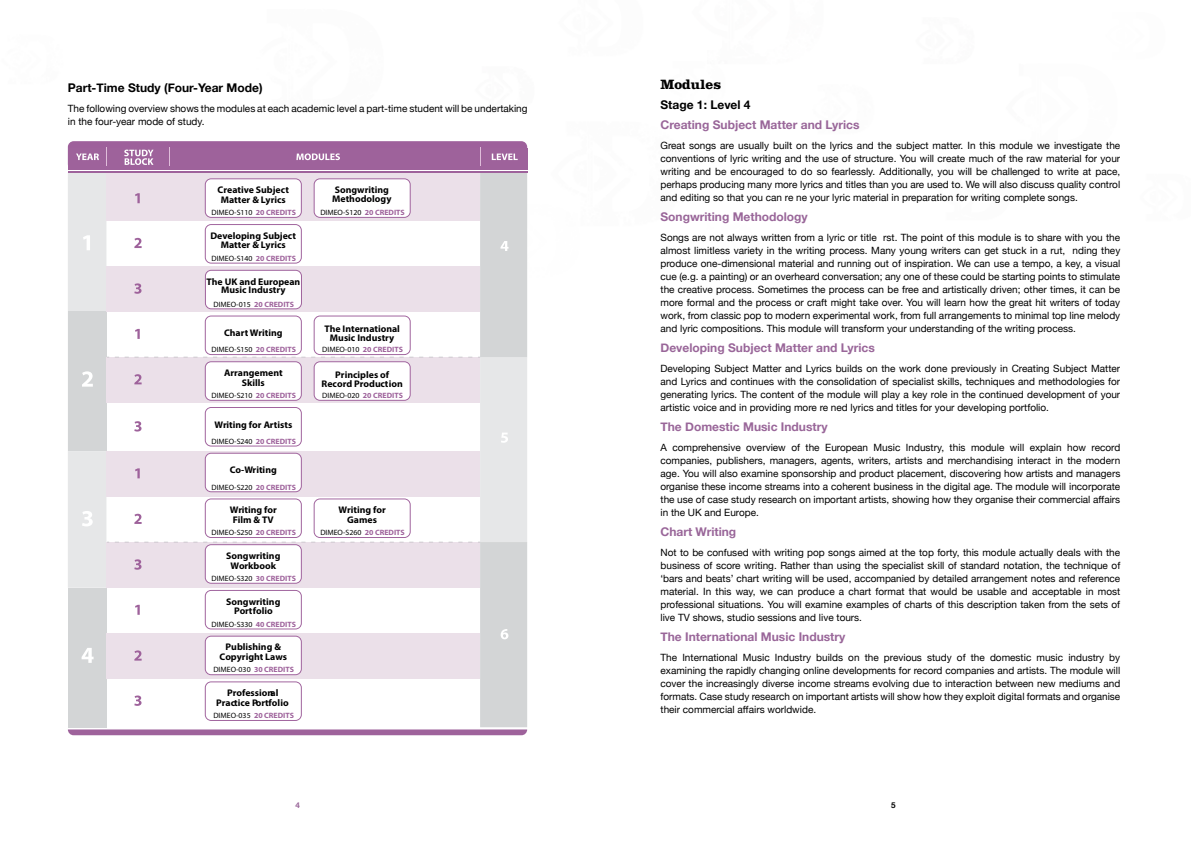
<style>
.page{position:relative;width:1191px;height:842px;background:#fff}
.page>*{position:absolute;margin:0;border:0;box-sizing:border-box;transform-origin:0 0}
.t1{font:700 14px "Clarendon LT Std";color:#000}
.t2{font:700 12px "Helvetica Neue";color:#969}
.t3{font:700 12px "Helvetica Neue";color:#000}
.t4{font:10px/13px "Helvetica Neue";color:#000;text-align:justify}
.t5{font:700 9.6px/9.6px "Myriad Pro";color:#000;text-align:center}
.t6{font:700 8px "Helvetica Neue";color:#969}
.t7{font:700 8px "Helvetica Neue";color:#000}
.t8{font:7.7px "Myriad Pro";color:#000}
.s1{font-weight:700;color:#9e629b}
</style>
<div class="page">
<div style="left:68px;top:141px;width:459px;height:29px;background:#9e609b;border-radius:6px"></div>
<div style="left:68px;top:148px;width:459px;height:22px;background:#9e629b"></div>
<hr style="left:68px;top:171px;width:459px;height:1px;background:#9e629b">
<svg style="left:124px;top:150px;width:29px;height:15px"></svg>
<svg style="left:76px;top:153px;width:23px;height:7px"></svg>
<svg style="left:296px;top:153px;width:44px;height:7px"></svg>
<svg style="left:106px;top:147px;width:1px;height:19px"></svg>
<svg style="left:492px;top:154px;width:26px;height:6px"></svg>
<svg style="left:480px;top:147px;width:1px;height:19px"></svg>
<svg style="left:169px;top:147px;width:1px;height:19px"></svg>
<svg style="left:68px;top:172px;width:459px;height:563px"></svg>
<p class="t3" style="left:68px;top:78px;width:196px">Part-Time Study (Four-Year Mode)</p>
<p class="t4" style="left:68px;top:102px;width:461px">The following overview shows the modules at each academic level a part-time student will be undertaking in the four-year mode of study.</p>
<p class="t5" style="left:218px;top:185px;width:73px">Creative Subject<br>Matter &amp; Lyrics</p>
<p class="t8" style="left:211px;top:208px;width:86px">DIMEO-S110 <span class="s1">20 CREDITS</span></p>
<p class="t5" style="left:210px;top:230px;width:87px">Developing Subject<br>Matter &amp; Lyrics</p>
<p class="t8" style="left:211px;top:254px;width:86px">DIMEO-S140 <span class="s1">20 CREDITS</span></p>
<p class="t5" style="left:206px;top:277px;width:95px;line-height:8.7px">The UK and European<br>Music Industry</p>
<p class="t8" style="left:213px;top:299px;width:82px">DIMEO-015 <span class="s1">20 CREDITS</span></p>
<p class="t5" style="left:224px;top:328px;width:60px">Chart Writing</p>
<p class="t8" style="left:211px;top:345px;width:86px">DIMEO-S150 <span class="s1">20 CREDITS</span></p>
<p class="t5" style="left:224px;top:368px;width:60px">Arrangement<br>Skills</p>
<p class="t8" style="left:211px;top:391px;width:86px">DIMEO-S210 <span class="s1">20 CREDITS</span></p>
<p class="t5" style="left:214px;top:419px;width:79px">Writing for Artists</p>
<p class="t8" style="left:211px;top:437px;width:86px">DIMEO-S240 <span class="s1">20 CREDITS</span></p>
<p class="t5" style="left:230px;top:465px;width:49px">Co-Writing</p>
<p class="t8" style="left:211px;top:482px;width:86px">DIMEO-S220 <span class="s1">20 CREDITS</span></p>
<p class="t5" style="left:230px;top:505px;width:49px">Writing for<br>Film &amp; TV</p>
<p class="t8" style="left:211px;top:528px;width:86px">DIMEO-S250 <span class="s1">20 CREDITS</span></p>
<p class="t5" style="left:226px;top:551px;width:56px">Songwriting<br>Workbook</p>
<p class="t8" style="left:211px;top:574px;width:86px">DIMEO-S320 <span class="s1">30 CREDITS</span></p>
<p class="t5" style="left:226px;top:596px;width:56px">Songwriting<br>Portfolio</p>
<p class="t8" style="left:211px;top:619px;width:86px">DIMEO-S330 <span class="s1">40 CREDITS</span></p>
<p class="t5" style="left:220px;top:642px;width:69px">Publishing &amp;<br>Copyright Laws</p>
<p class="t8" style="left:213px;top:665px;width:82px">DIMEO-030 <span class="s1">30 CREDITS</span></p>
<p class="t5" style="left:216px;top:688px;width:74px">Professional<br>Practice Portfolio</p>
<p class="t8" style="left:213px;top:711px;width:82px">DIMEO-035 <span class="s1">20 CREDITS</span></p>
<p class="t5" style="left:332px;top:185px;width:61px;line-height:8.7px;text-align:left">Songwriting<br>Methodology</p>
<p class="t8" style="left:320px;top:208px;width:86px">DIMEO-S120 <span class="s1">20 CREDITS</span></p>
<p class="t5" style="left:324px;top:324px;width:77px;line-height:8.7px">The International<br>Music Industry</p>
<p class="t8" style="left:322px;top:345px;width:82px">DIMEO-010 <span class="s1">20 CREDITS</span></p>
<p class="t5" style="left:321px;top:370px;width:83px;line-height:8.7px">Principles of<br>Record Production</p>
<p class="t8" style="left:322px;top:391px;width:82px">DIMEO-020 <span class="s1">20 CREDITS</span></p>
<p class="t5" style="left:338px;top:505px;width:49px">Writing for<br>Games</p>
<p class="t8" style="left:320px;top:528px;width:86px">DIMEO-S260 <span class="s1">20 CREDITS</span></p>
<h1 class="t1" style="left:660px;top:76px;width:62px">Modules</h1>
<p class="t3" style="left:660px;top:96px;width:92px">Stage 1: Level 4</p>
<p class="t2" style="left:660px;top:116px;width:200px">Creating Subject Matter and Lyrics</p>
<p class="t4" style="left:660px;top:140px;width:461px">Great songs are usually built on the lyrics and the subject matter. In this module we investigate the conventions of lyric writing and the use of structure. You will create much of the raw material for your writing and be encouraged to do so fearlessly. Additionally, you will be challenged to write at pace, perhaps producing many more lyrics and titles than you are used to. We will also discuss quality control and editing so that you can re ne your lyric material in preparation for writing complete songs.</p>
<p class="t2" style="left:660px;top:208px;width:149px">Songwriting Methodology</p>
<p class="t4" style="left:660px;top:232px;width:461px">Songs are not always written from a lyric or title rst. The point of this module is to share with you the almost limitless variety in the writing process. Many young writers can get stuck in a rut, nding they produce one-dimensional material and running out of inspiration. We can use a tempo, a key, a visual cue (e.g. a painting) or an overheard conversation; any one of these could be starting points to stimulate the creative process. Sometimes the process can be free and artistically driven; other times, it can be more formal and the process or craft might take over. You will learn how the great hit writers of today work, from classic pop to modern experimental work, from full arrangements to minimal top line melody and lyric compositions. This module will transform your understanding of the writing process.</p>
<p class="t2" style="left:660px;top:339px;width:216px">Developing Subject Matter and Lyrics</p>
<p class="t4" style="left:660px;top:363px;width:461px">Developing Subject Matter and Lyrics builds on the work done previously in Creating Subject Matter and Lyrics and continues with the consolidation of specialist skills, techniques and methodologies for generating lyrics. The content of the module will play a key role in the continued development of your artistic voice and in providing more re ned lyrics and titles for your developing portfolio.</p>
<p class="t2" style="left:660px;top:418px;width:169px">The Domestic Music Industry</p>
<p class="t4" style="left:660px;top:442px;width:461px">A comprehensive overview of the European Music Industry, this module will explain how record companies, publishers, managers, agents, writers, artists and merchandising interact in the modern age. You will also examine sponsorship and product placement, discovering how artists and managers organise these income streams into a coherent business in the digital age. The module will incorporate the use of case study research on important artists, showing how they organise their commercial affairs in the UK and Europe.</p>
<p class="t2" style="left:660px;top:523px;width:77px">Chart Writing</p>
<p class="t4" style="left:660px;top:547px;width:461px">Not to be confused with writing pop songs aimed at the top forty, this module actually deals with the business of score writing. Rather than using the specialist skill of standard notation, the technique of ‘bars and beats’ chart writing will be used, accompanied by detailed arrangement notes and reference material. In this way, we can produce a chart format that would be usable and acceptable in most professional situations. You will examine examples of charts of this description taken from the sets of live TV shows, studio sessions and live tours.</p>
<p class="t2" style="left:660px;top:628px;width:186px">The International Music Industry</p>
<p class="t4" style="left:660px;top:652px;width:461px">The International Music Industry builds on the previous study of the domestic music industry by examining the rapidly changing online developments for record companies and artists. The module will cover the increasingly diverse income streams evolving due to interaction between new mediums and formats. Case study research on important artists will show how they exploit digital formats and organise their commercial affairs worldwide.</p>
<p class="t6" style="left:295px;top:799px;width:6px">4</p>
<p class="t7" style="left:891px;top:799px;width:6px">5</p>
</div>
